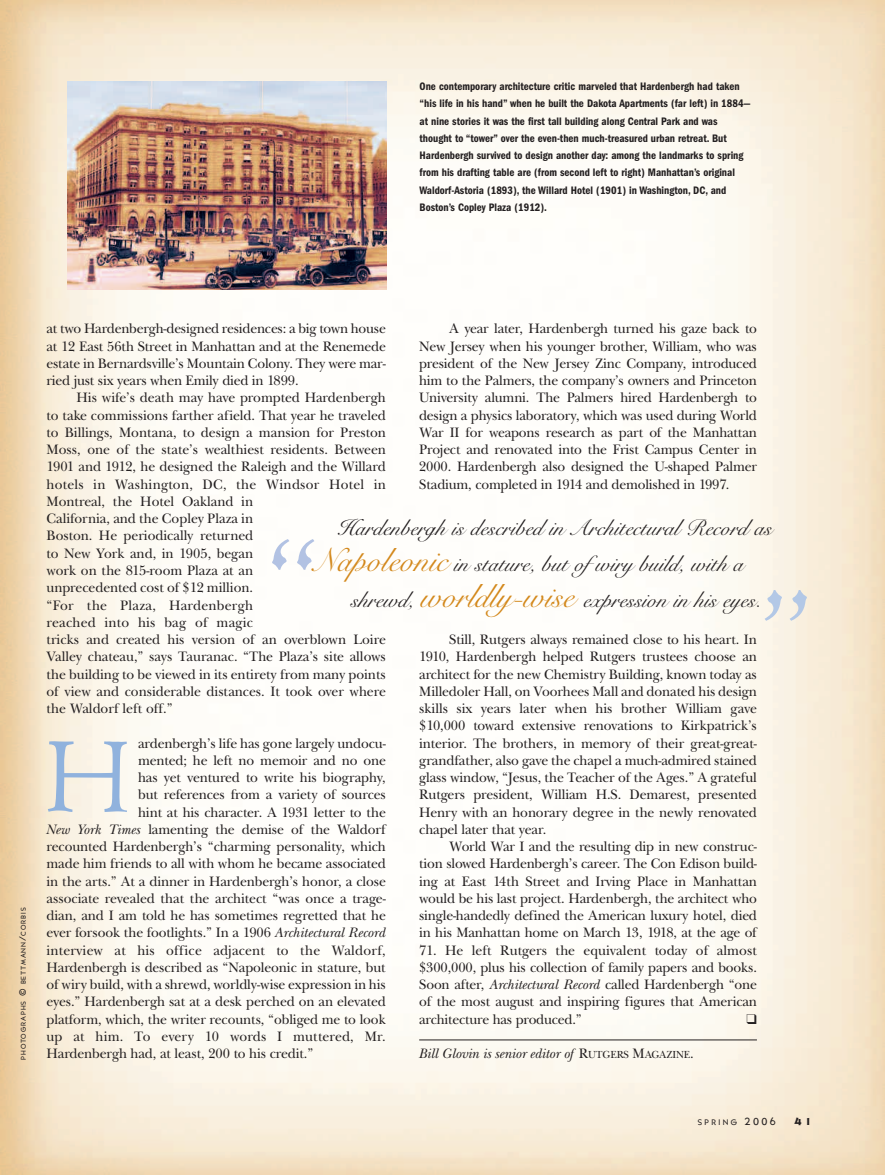
<style>
.page{position:relative;width:885px;height:1175px;background:#fff}
.page>*{position:absolute;margin:0;border:0;box-sizing:border-box;transform-origin:0 0}
.t1{font:135px "Centaur";color:#b2c2e3}
.t2{font:135px "Centaur";color:#b3c8e6}
.t3{font:22.5px/36px "Snell Roundhand Script";color:#231f20}
.t4{font:14.1px/17.2px "New Baskerville ITC";letter-spacing:-.005em;color:#231f20;text-align:justify}
.t5{font:14.1px "New Baskerville ITC";letter-spacing:.015em;color:#231f20}
.t6{font:italic 14.1px "New Baskerville ITC";letter-spacing:-.01em;color:#231f20}
.t7{font:600 condensed 11.25px/17.2px "Franklin Gothic";color:#231f20}
.t8{font:10.5px "Bernhard Gothic SG X Heavy";color:#231f20}
.t9{font:500 7.8px "Bernhard Gothic SG";letter-spacing:.305em;color:#231f20}
.t10{font:500 6.75px "Bernhard Gothic SG";letter-spacing:.15em;color:#231f20}
.s1{font-size:9px}
.s2{font-style:italic}
.s3{font-size:33px;color:#d3881b}
.s4{font-style:normal}
.s5{font-style:normal;font-size:10.65px}
.s6{font-size:10.5px}
</style>
<div class="page">
<img style="left:0;top:0;width:884px;height:1174px">
<hr style="left:419px;top:1039px;width:337px;height:1px;background:#231f20">
<svg style="left:48px;top:741px;width:79px;height:71px"></svg>
<img style="left:68px;top:81px;width:318px;height:208px">
<svg style="left:746px;top:1013px;width:10px;height:10px"></svg>
<p class="t7" style="left:419px;top:79px;width:332px">One contemporary architecture critic marveled that Hardenbergh had taken “his life in his hand” when he built the Dakota Apartments (far left) in 1884— at nine stories it was the first tall building along Central Park and was thought to “tower” over the even-then much-treasured urban retreat. But Hardenbergh survived to design another day: among the landmarks to spring from his drafting table are (from second left to right) Manhattan’s original Waldorf-Astoria (1893), the Willard Hotel (1901) in Washington, DC, and Boston’s Copley Plaza (1912).</p>
<p class="t10" style="left:20px;top:1059px;width:154px;rotate:-90deg">PHOTOGRAPHS <span class="s1">©</span> BETTMANN<span class="s1">/</span>CORBIS</p>
<p class="t4" style="left:419px;top:322px;width:339px;text-indent:30px">A year later, Hardenbergh turned his gaze back to New Jersey when his younger brother, William, who was president of the New Jersey Zinc Company, introduced him to the Palmers, the company’s owners and Princeton University alumni. The Palmers hired Hardenbergh to design a physics laboratory, which was used during World War II for weapons research as part of the Manhattan Project and renovated into the Frist Campus Center in 2000. Hardenbergh also designed the U-shaped Palmer Stadium, completed in 1914 and demolished in 1997.</p>
<p class="t4" style="left:46px;top:322px;width:341px">at two Hardenbergh-designed residences: a big town house at 12 East 56th Street in Manhattan and at the Renemede estate in Bernardsville’s Mountain Colony. They were mar&shy;ried just six years when Emily died in 1899.</p>
<p class="t4" style="left:46px;top:391px;width:341px;text-align:left;text-indent:30px">His wife’s death may have prompted Hardenbergh to take commissions farther afield. That year he traveled to Billings, Montana, to design a mansion for Preston Moss, one of the state’s wealthiest residents. Between 1901 and 1912, he designed the Raleigh and the Willard hotels in Washington, DC, the Windsor Hotel in Montreal, the Hotel Oakland in<br>California, and the Copley Plaza in<br>Boston. He periodically returned<br>to New York and, in 1905, began<br>work on the 815-room Plaza at an<br>unprecedented cost of $12 million.<br>“For the Plaza, Hardenbergh<br>reached into his bag of magic<br>tricks and created his version of an overblown Loire Valley chateau,” says Tauranac. “The Plaza’s site allows the building to be viewed in its entirety from many points of view and considerable distances. It took over where the Waldorf left off.”</p>
<p class="t4" style="left:138px;top:736px;width:249px">ardenbergh’s life has gone largely undocu-</p>
<p class="t4" style="left:138px;top:753px;width:249px">mented; he left no memoir and no one</p>
<p class="t4" style="left:138px;top:770px;width:249px">has yet ventured to write his biography,</p>
<p class="t4" style="left:138px;top:788px;width:249px">but references from a variety of sources</p>
<p class="t4" style="left:138px;top:805px;width:249px">hint at his character. A 1931 letter to the</p>
<p class="t4" style="left:47px;top:822px;width:340px"><span class="s2">New York Times</span> lamenting the demise of the Waldorf</p>
<p class="t4" style="left:46px;top:839px;width:341px">recounted Hardenbergh’s “charming personality, which</p>
<p class="t4" style="left:46px;top:857px;width:341px">made him friends to all with whom he became associated</p>
<p class="t4" style="left:46px;top:874px;width:341px">in the arts.” At a dinner in Hardenbergh’s honor, a close</p>
<p class="t4" style="left:46px;top:891px;width:341px">associate revealed that the architect “was once a trage-</p>
<p class="t4" style="left:46px;top:908px;width:341px">dian, and I am told he has sometimes regretted that he</p>
<p class="t4" style="left:46px;top:926px;width:341px">ever forsook the footlights.” In a 1906 <span class="s2">Architectural Record</span></p>
<p class="t5" style="left:46px;top:945px;width:341px">interview at his office adjacent to the Waldorf,</p>
<p class="t4" style="left:46px;top:960px;width:341px">Hardenbergh is described as “Napoleonic in stature, but</p>
<p class="t4" style="left:46px;top:977px;width:341px">of wiry build, with a shrewd, worldly-wise expression in his</p>
<p class="t4" style="left:46px;top:995px;width:341px">eyes.” Hardenbergh sat at a desk perched on an elevated</p>
<p class="t4" style="left:46px;top:1012px;width:341px">platform, which, the writer recounts, “obliged me to look</p>
<p class="t5" style="left:46px;top:1031px;width:341px">up at him. To every 10 words I muttered, Mr.</p>
<p class="t4" style="left:46px;top:1046px;width:268px">Hardenbergh had, at least, 200 to his credit.”</p>
<h2 class="t3" style="left:314px;top:512px;width:459px;text-indent:23px">Hardenbergh is described in Architectural Record as<br><span class="s3">Napoleonic</span> in stature, but ofwiry build, with a</h2>
<h1 class="t1" style="left:264px;top:539px;width:58px">“</h1>
<h2 class="t3" style="left:351px;top:584px;width:411px">shrewd, <span class="s3">worldly-wise</span> expression in his eyes.</h2>
<h1 class="t2" style="left:758px;top:590px;width:58px">”</h1>
<p class="t4" style="left:419px;top:632px;width:339px;text-indent:30px">Still, Rutgers always remained close to his heart. In 1910, Hardenbergh helped Rutgers trustees choose an architect for the new Chemistry Building, known today as Milledoler Hall, on Voorhees Mall and donated his design skills six years later when his brother William gave $10,000 toward extensive renovations to Kirkpatrick’s interior. The brothers, in memory of their great-great&shy;grandfather, also gave the chapel a much-admired stained glass window, “Jesus, the Teacher of the Ages.” A grateful Rutgers president, William H.S. Demarest, presented Henry with an honorary degree in the newly renovated chapel later that year.</p>
<p class="t4" style="left:419px;top:839px;width:339px;text-indent:30px">World War I and the resulting dip in new construc&shy;tion slowed Hardenbergh’s career. The Con Edison build&shy;ing at East 14th Street and Irving Place in Manhattan would be his last project. Hardenbergh, the architect who single-handedly defined the American luxury hotel, died in his Manhattan home on March 13, 1918, at the age of</p>
<p class="t4" style="left:419px;top:943px;width:339px">71. He left Rutgers the equivalent today of almost $300,000, plus his collection of family papers and books.<br>Soon after, <span class="s2">Architectural Record</span> called Hardenbergh “one of the most august and inspiring figures that American architecture has produced.”</p>
<p class="t6" style="left:419px;top:1048px;width:276px">Bill Glovin is senior editor of <span class="s4">R</span><span class="s5">UTGERS</span> <span class="s4">M</span><span class="s5">AGAZINE</span><span class="s4">.</span></p>
<p class="t9" style="left:697px;top:1117px;width:79px">SPRING <span class="s6">2006</span></p>
<p class="t8" style="left:793px;top:1115px;width:20px">4 1</p>
</div>
